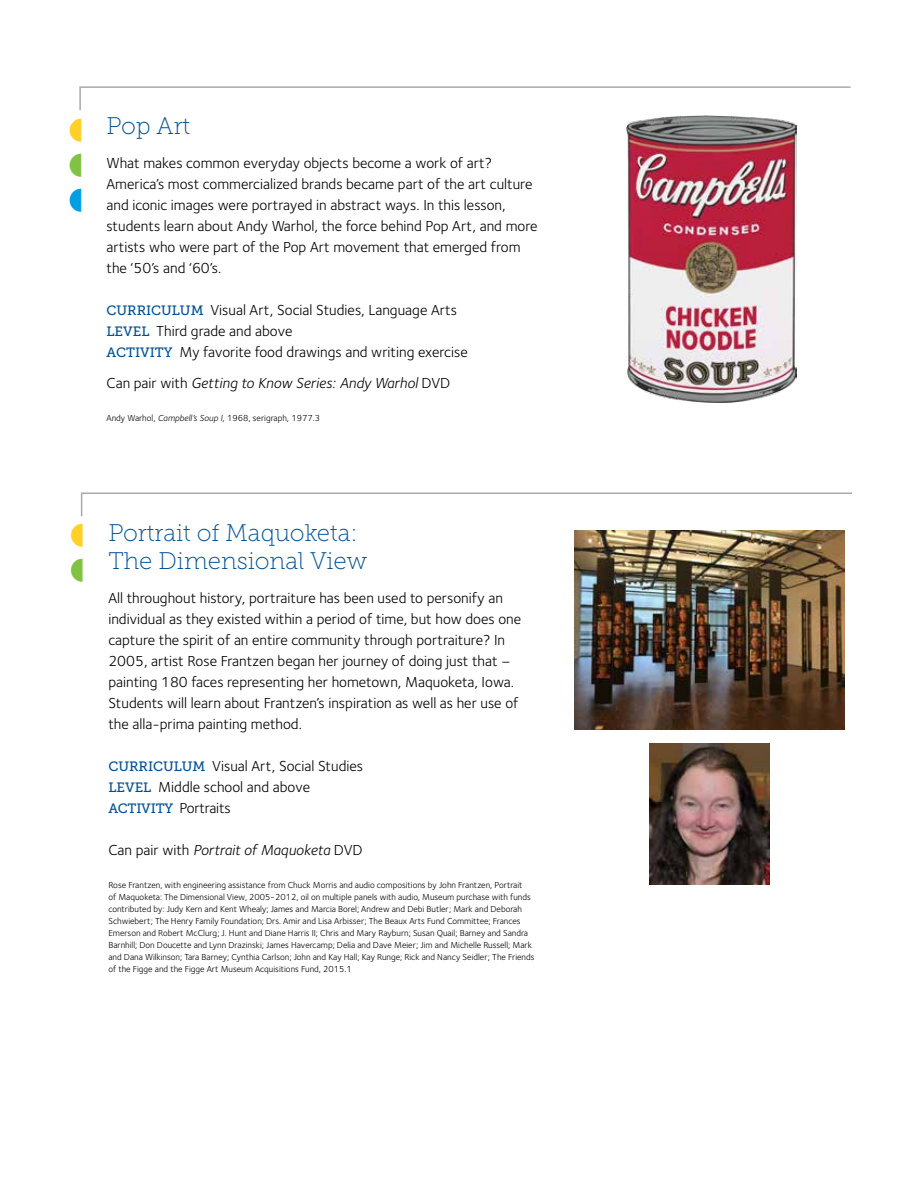
<style>
.page{position:relative;width:918px;height:1188px;background:#fff}
.page>*{position:absolute;margin:0;border:0;box-sizing:border-box;transform-origin:0 0}
.t1{font:24px/28.5px "Museo Slab 100";color:#004f94}
.t2{font:15px/21px "Foundry Sterling";color:#000}
.t3{font:italic 15px "Foundry Sterling";color:#000}
.t4{font:9px/12px "Foundry Sterling";color:#000}
.s1{font-family:"Museo Slab 500";font-size:13.5px;color:#004f94}
.s2{font-style:normal}
.s3{font-style:italic}
</style>
<div class="page">
<svg style="left:79px;top:86px;width:772px;height:25px"></svg>
<img style="left:627px;top:116px;width:170px;height:287px">
<img style="left:574px;top:530px;width:271px;height:199px">
<svg style="left:80px;top:492px;width:772px;height:25px"></svg>
<img style="left:650px;top:743px;width:120px;height:142px">
<h1 class="t1" style="left:106px;top:111px;width:85px">Pop Art</h1>
<p class="t2" style="left:106px;top:152px;width:432px">What makes common everyday objects become a work of art?<br>America’s most commercialized brands became part of the art culture and iconic images were portrayed in abstract ways. In this lesson, students learn about Andy Warhol, the force behind Pop Art, and more artists who were part of the Pop Art movement that emerged from the ‘50’s and ‘60’s.</p>
<p class="t2" style="left:106px;top:299px;width:363px"><span class="s1">CURRICULUM</span> Visual Art, Social Studies, Language Arts<br><span class="s1">LEVEL</span> Third grade and above<br><span class="s1">ACTIVITY</span> My favorite food drawings and writing exercise</p>
<p class="t3" style="left:107px;top:375px;width:345px"><span class="s2">Can pair with</span> Getting to Know Series: Andy Warhol <span class="s2">DVD</span></p>
<p class="t4" style="left:106px;top:412px;width:215px">Andy Warhol, <span class="s3">Campbell’s Soup I</span>, 1968, serigraph, 1977.3</p>
<h1 class="t1" style="left:108px;top:519px;width:260px">Portrait of Maquoketa:<br>The Dimensional View</h1>
<p class="t2" style="left:108px;top:588px;width:414px">All throughout history, portraiture has been used to personify an individual as they existed within a period of time, but how does one capture the spirit of an entire community through portraiture? In 2005, artist Rose Frantzen began her journey of doing just that – painting 180 faces representing her hometown, Maquoketa, Iowa.<br>Students will learn about Frantzen’s inspiration as well as her use of the alla-prima painting method.</p>
<p class="t2" style="left:108px;top:756px;width:256px"><span class="s1">CURRICULUM</span> Visual Art, Social Studies<br><span class="s1">LEVEL</span> Middle school and above<br><span class="s1">ACTIVITY</span> Portraits</p>
<p class="t3" style="left:108px;top:842px;width:256px"><span class="s2">Can pair with</span> Portrait of Maquoketa <span class="s2">DVD</span></p>
<p class="t4" style="left:108px;top:879px;width:428px">Rose Frantzen, with engineering assistance from Chuck Morris and audio compositions by John Frantzen, Portrait<br>of Maquoketa: The Dimensional View, 2005-2012, oil on multiple panels with audio, Museum purchase with funds contributed by: Judy Kern and Kent Whealy; James and Marcia Borel; Andrew and Debi Butler; Mark and Deborah Schwiebert; The Henry Family Foundation; Drs. Amir and Lisa Arbisser; The Beaux Arts Fund Committee; Frances Emerson and Robert McClurg; J. Hunt and Diane Harris II; Chris and Mary Rayburn; Susan Quail; Barney and Sandra Barnhill; Don Doucette and Lynn Drazinski; James Havercamp; Delia and Dave Meier; Jim and Michelle Russell; Mark and Dana Wilkinson; Tara Barney; Cynthia Carlson; John and Kay Hall; Kay Runge; Rick and Nancy Seidler; The Friends of the Figge and the Figge Art Museum Acquisitions Fund, 2015.1</p>
</div>
